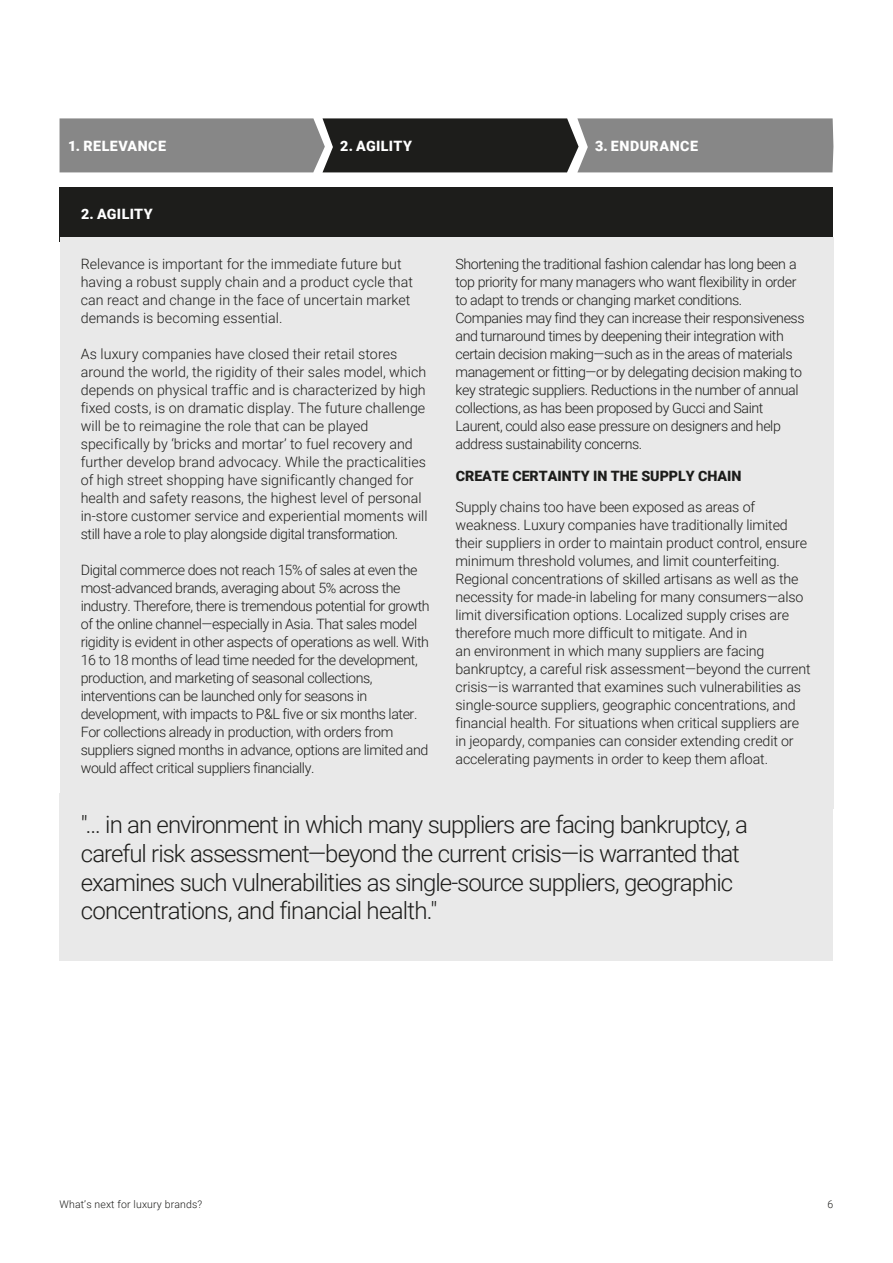
<style>
.page{position:relative;width:893px;height:1263px;background:#fff}
.page>*{position:absolute;margin:0;border:0;box-sizing:border-box;transform-origin:0 0}
.t1{font:300 24px/28.8px "Roboto";letter-spacing:-.04em;color:#1d1d1b}
.t2{font:300 14.25px/18px "Roboto";letter-spacing:-.01em;color:#1d1d1b}
.t3{font:300 14.25px/18px "Roboto";letter-spacing:-.03em;color:#1d1d1b}
.t4{font:900 14.25px "Roboto";letter-spacing:.03em;color:#fff}
.t5{font:900 14.25px "Roboto";color:#1d1d1b}
.t6{font:300 10.5px "Roboto";letter-spacing:.015em;color:#1d1d1b}
</style>
<div class="page">
<div style="left:60px;top:187px;width:773px;height:54px;background:#1d1d1b"></div>
<div style="left:60px;top:237px;width:773px;height:572px;background:#e9e9e9"></div>
<svg style="left:60px;top:118px;width:773px;height:54px;background:#696968"></svg>
<div style="left:60px;top:794px;width:773px;height:167px;background:#e9e9e9"></div>
<p class="t4" style="left:68px;top:135px;width:99px">1. RELEVANCE</p>
<p class="t4" style="left:340px;top:135px;width:73px">2. AGILITY</p>
<p class="t4" style="left:595px;top:135px;width:104px">3. ENDURANCE</p>
<p class="t4" style="left:81px;top:204px;width:73px">2. AGILITY</p>
<p class="t2" style="left:81px;top:254px;width:334px">Relevance is important for the immediate future but having a robust supply chain and a product cycle that can react and change in the face of uncertain market demands is becoming essential.</p>
<p class="t2" style="left:81px;top:344px;width:348px">As luxury companies have closed their retail stores around the world, the rigidity of their sales model, which depends on physical traffic and is characterized by high fixed costs, is on dramatic display. The future challenge will be to reimagine the role that can be played specifically by ‘bricks and mortar’ to fuel recovery and further develop brand advocacy. While the practicalities of high street shopping have significantly changed for health and safety reasons, the highest level of personal in-store customer service and experiential moments will still have a role to play alongside digital transformation.</p>
<p class="t3" style="left:81px;top:560px;width:350px">Digital commerce does not reach 15% of sales at even the most-advanced brands, averaging about 5% across the industry. Therefore, there is tremendous potential for growth of the online channel—especially in Asia. That sales model rigidity is evident in other aspects of operations as well. With 16 to 18 months of lead time needed for the development, production, and marketing of seasonal collections, interventions can be launched only for seasons in development, with impacts to P&amp;L five or six months later.<br>For collections already in production, with orders from suppliers signed months in advance, options are limited and would affect critical suppliers financially.</p>
<p class="t3" style="left:455px;top:254px;width:351px">Shortening the traditional fashion calendar has long been a top priority for many managers who want flexibility in order to adapt to trends or changing market conditions.<br>Companies may find they can increase their responsiveness and turnaround times by deepening their integration with certain decision making—such as in the areas of materials management or fitting—or by delegating decision making to key strategic suppliers. Reductions in the number of annual collections, as has been proposed by Gucci and Saint Laurent, could also ease pressure on designers and help address sustainability concerns.</p>
<p class="t5" style="left:456px;top:466px;width:287px">CREATE CERTAINTY IN THE SUPPLY CHAIN</p>
<p class="t2" style="left:455px;top:497px;width:357px">Supply chains too have been exposed as areas of weakness. Luxury companies have traditionally limited their suppliers in order to maintain product control, ensure minimum threshold volumes, and limit counterfeiting.<br>Regional concentrations of skilled artisans as well as the necessity for made-in labeling for many consumers—also limit diversification options. Localized supply crises are therefore much more difficult to mitigate. And in<br>an environment in which many suppliers are facing bankruptcy, a careful risk assessment—beyond the current crisis—is warranted that examines such vulnerabilities as single-source suppliers, geographic concentrations, and financial health. For situations when critical suppliers are in jeopardy, companies can consider extending credit or accelerating payments in order to keep them afloat.</p>
<p class="t1" style="left:81px;top:809px;width:669px">"… in an environment in which many suppliers are facing bankruptcy, a careful risk assessment—beyond the current crisis—is warranted that examines such vulnerabilities as single-source suppliers, geographic concentrations, and financial health."</p>
<p class="t6" style="left:60px;top:1197px;width:144px">What’s next for luxury brands?</p>
<p class="t6" style="left:828px;top:1197px;width:7px">6</p>
</div>
